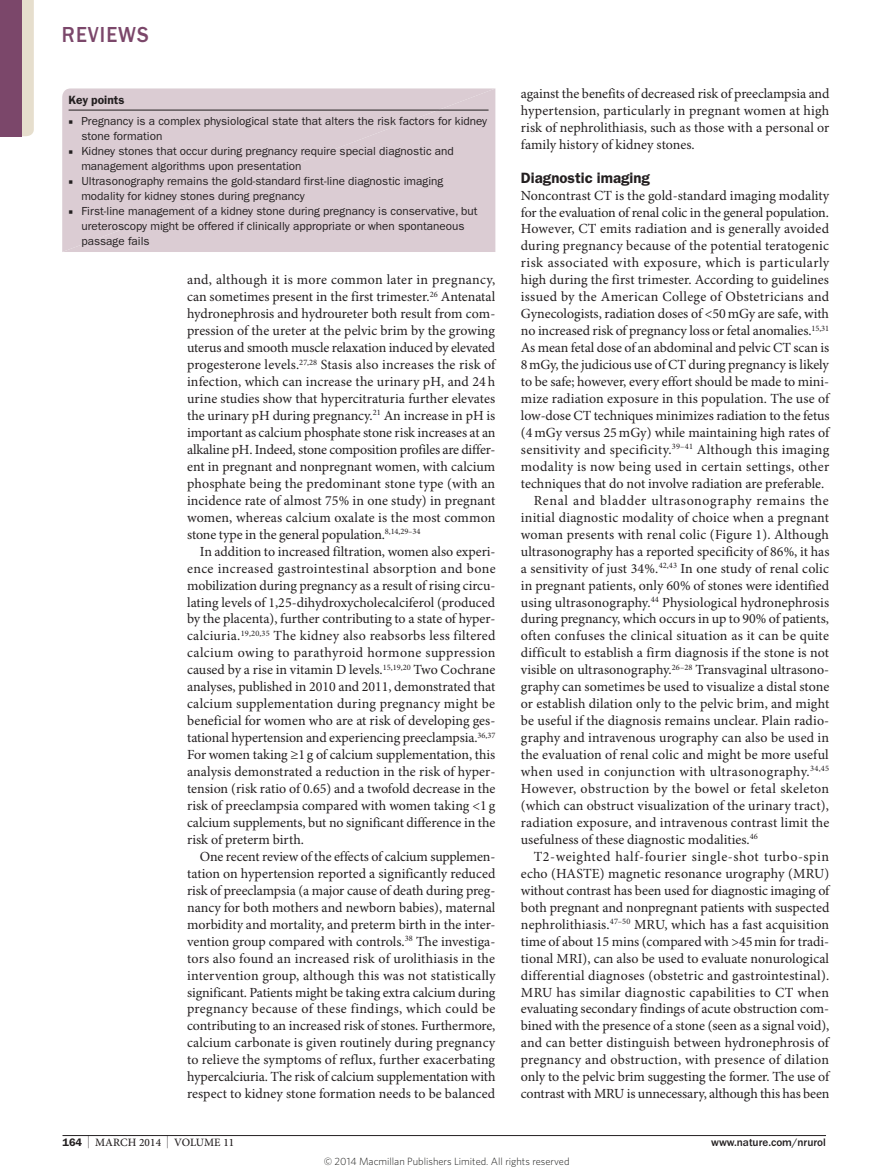
<style>
.page{position:relative;width:893px;height:1174px;background:#fff}
.page>*{position:absolute;margin:0;border:0;box-sizing:border-box;transform-origin:0 0}
.t1{font:500 22.5px "ITC Franklin Gothic Std";letter-spacing:.05em;color:#7b476a;scale:.9 1}
.Head_1{font:600 15px "ITC Franklin Gothic Std";color:#231f20}
.Body_text{font:13.95px/17px "Minion Pro";letter-spacing:.005em;color:#231f20;text-align:justify}
.Body_first{font:13.95px/17px "Minion Pro";color:#231f20;text-align:justify}
.Box_title{font:600 12px "ITC Franklin Gothic Std";color:#231f20}
.Box_body_bullet{font:11.7px/15px "ITC Franklin Gothic Std";color:#231f20}
.t2{font:500 11.25px "Minion Pro";letter-spacing:.01em;color:#231f20}
.t3{font:500 11.25px "ITC Franklin Gothic Std";color:#231f20}
.t4{font:300 10.5px "Whitney";color:#1d1d1b}
.s1{font-family:"Minion Pro"}
.s2{font-family:"ITC Franklin Gothic Std";font-weight:600;font-size:10.95px}
.s3{font-size:12.9px}
</style>
<div class="page">
<hr style="left:63px;top:1135px;width:763px;height:1px;background:#231f20">
<div style="left:62px;top:88px;width:433px;height:164px;background:#dbccd3"></div>
<hr style="left:69px;top:110px;width:420px;height:1px;background:#231f20">
<div style="left:22px;top:0;width:12px;height:136px;background:#e6decd"></div>
<div style="left:0;top:0;width:22px;height:136px;background:#7b476a"></div>
<p class="t1" style="left:62px;top:22px;width:98px">REVIEWS</p>
<p class="Box_title" style="left:69px;top:92px;width:57px">Key points</p>
<p class="Box_body_bullet" style="left:81px;top:113px;width:407px;text-indent:-13px"><span class="s1">■</span> Pregnancy is a complex physiological state that alters the risk factors for kidney stone formation</p>
<p class="Box_body_bullet" style="left:81px;top:143px;width:374px;text-indent:-13px"><span class="s1">■</span> Kidney stones that occur during pregnancy require special diagnostic and management algorithms upon presentation</p>
<p class="Box_body_bullet" style="left:81px;top:173px;width:364px;text-indent:-13px"><span class="s1">■</span> Ultrasonography remains the gold-standard first-line diagnostic imaging modality for kidney stones during pregnancy</p>
<p class="Box_body_bullet" style="left:81px;top:203px;width:398px;text-indent:-13px"><span class="s1">■</span> First-line management of a kidney stone during pregnancy is conservative, but ureteroscopy might be offered if clinically appropriate or when spontaneous passage fails</p>
<p class="Body_text" style="left:187px;top:272px;width:310px">and, although it is more common later in pregnancy, can sometimes present in the first trimester.<sup>26</sup> Antenatal hydronephrosis and hydroureter both result from com&shy;pression of the ureter at the pelvic brim by the growing uterus and smooth muscle relaxation induced by elevated progesterone levels.<sup>27,28</sup> Stasis also increases the risk of infection, which can increase the urinary pH, and 24 h urine studies show that hypercitraturia further elevates the urinary pH during pregnancy.<sup>21</sup> An increase in pH is important as calcium phosphate stone risk increases at an alkaline pH. Indeed, stone composition profiles are differ&shy;ent in pregnant and nonpregnant women, with calcium phosphate being the predominant stone type (with an incidence rate of almost 75% in one study) in pregnant women, whereas calcium oxalate is the most common stone type in the general population.<sup>8,14,29–34</sup></p>
<p class="Body_text" style="left:187px;top:543px;width:310px;text-align:left;text-indent:13px">In addition to increased filtration, women also experi&shy;ence increased gastrointestinal absorption and bone mobilization during pregnancy as a result of rising circu&shy;lating levels of 1,25-dihydroxycholecalciferol (produced by the placenta), further contributing to a state of hyper&shy;calciuria.<sup>19,20,35</sup> The kidney also reabsorbs less filtered calcium owing to parathyroid hormone suppression caused by a rise in vitamin D levels.<sup>15,19,20</sup> Two Cochrane analyses, published in 2010 and 2011, demonstrated that calcium supplementation during pregnancy might be beneficial for women who are at risk of developing ges&shy;tational hypertension and experiencing preeclampsia.<sup>36,37<br></sup>For women taking ≥1 g of calcium supplementation, this analysis demonstrated a reduction in the risk of hyper&shy;tension (risk ratio of 0.65) and a twofold decrease in the risk of preeclampsia compared with women taking &lt;1 g calcium supplements, but no significant difference in the risk of preterm birth.</p>
<p class="Body_text" style="left:187px;top:848px;width:310px;text-indent:13px">One recent review of the effects of calcium supplemen&shy;tation on hypertension reported a significantly reduced risk of preeclampsia (a major cause of death during preg&shy;nancy for both mothers and newborn babies), maternal morbidity and mortality, and preterm birth in the inter&shy;vention group compared with controls.<sup>38</sup> The investiga&shy;tors also found an increased risk of urolithiasis in the intervention group, although this was not statistically significant. Patients might be taking extra calcium during pregnancy because of these findings, which could be contributing to an increased risk of stones. Furthermore, calcium carbonate is given routinely during pregnancy to relieve the symptoms of reflux, further exacerbating hypercalciuria. The risk of calcium supplementation with respect to kidney stone formation needs to be balanced</p>
<p class="Body_text" style="left:521px;top:85px;width:310px">against the benefits of decreased risk of preeclampsia and hypertension, particularly in pregnant women at high risk of nephrolithiasis, such as those with a personal or family history of kidney stones.</p>
<p class="Head_1" style="left:521px;top:169px;width:131px">Diagnostic imaging</p>
<p class="Body_first" style="left:521px;top:187px;width:310px">Noncontrast CT is the gold-standard imaging modality for the evaluation of renal colic in the general population.<br>However, CT emits radiation and is generally avoided during pregnancy because of the potential teratogenic risk associated with exposure, which is particularly high during the first trimester. According to guidelines issued by the American College of Obstetricians and Gynecologists, radiation doses of &lt;50mGy are safe, with no increased risk of pregnancy loss or fetal anomalies.<sup>15,31<br></sup>As mean fetal dose of an abdominal and pelvic CT scan is 8mGy, the judicious use of CT during pregnancy is likely to be safe; however, every effort should be made to mini&shy;mize radiation exposure in this population. The use of low-dose CT techniques minimizes radiation to the fetus (4mGy versus 25mGy) while maintaining high rates of sensitivity and specificity.<sup>39–41</sup> Although this imaging modality is now being used in certain settings, other techniques that do not involve radiation are preferable.</p>
<p class="Body_text" style="left:521px;top:492px;width:310px;text-align:left;text-indent:13px">Renal and bladder ultrasonography remains the initial diagnostic modality of choice when a pregnant woman presents with renal colic (Figure 1). Although ultrasonography has a reported specificity of 86%, it has a sensitivity of just 34%.<sup>42,43</sup> In one study of renal colic in pregnant patients, only 60% of stones were identified using ultrasonography.<sup>44</sup> Physiological hydronephrosis during pregnancy, which occurs in up to 90% of patients, often confuses the clinical situation as it can be quite difficult to establish a firm diagnosis if the stone is not visible on ultrasonography.<sup>26–28</sup> Transvaginal ultrasono&shy;graphy can sometimes be used to visualize a distal stone or establish dilation only to the pelvic brim, and might be useful if the diagnosis remains unclear. Plain radio&shy;graphy and intravenous urography can also be used in the evaluation of renal colic and might be more useful when used in conjunction with ultrasonography.<sup>34,45<br></sup>However, obstruction by the bowel or fetal skeleton (which can obstruct visualization of the urinary tract), radiation exposure, and intravenous contrast limit the usefulness of these diagnostic modalities.<sup>46</sup></p>
<p class="Body_text" style="left:521px;top:848px;width:310px;text-indent:13px">T2-weighted half-fourier single-shot turbo-spin echo (HASTE) magnetic resonance urography (MRU) without contrast has been used for diagnostic imaging of both pregnant and nonpregnant patients with suspected nephrolithiasis.<sup>47–50</sup> MRU, which has a fast acquisition time of about 15 mins (compared with &gt;45min for tradi&shy;tional MRI), can also be used to evaluate nonurological differential diagnoses (obstetric and gastrointestinal).<br>MRU has similar diagnostic capabilities to CT when evaluating secondary findings of acute obstruction com&shy;bined with the presence of a stone (seen as a signal void), and can better distinguish between hydronephrosis of pregnancy and obstruction, with presence of dilation only to the pelvic brim suggesting the former. The use of contrast with MRU is unnecessary, although this has been</p>
<p class="t2" style="left:63px;top:1136px;width:173px"><span class="s2">164</span> <span class="s3">|</span> MARCH 2014 <span class="s3">|</span> VOLUME 11</p>
<p class="t3" style="left:711px;top:1136px;width:116px">www.nature.com/nrurol</p>
<p class="t4" style="left:324px;top:1154px;width:247px">© 2014 Macmillan Publishers Limited. All rights reserved</p>
</div>
